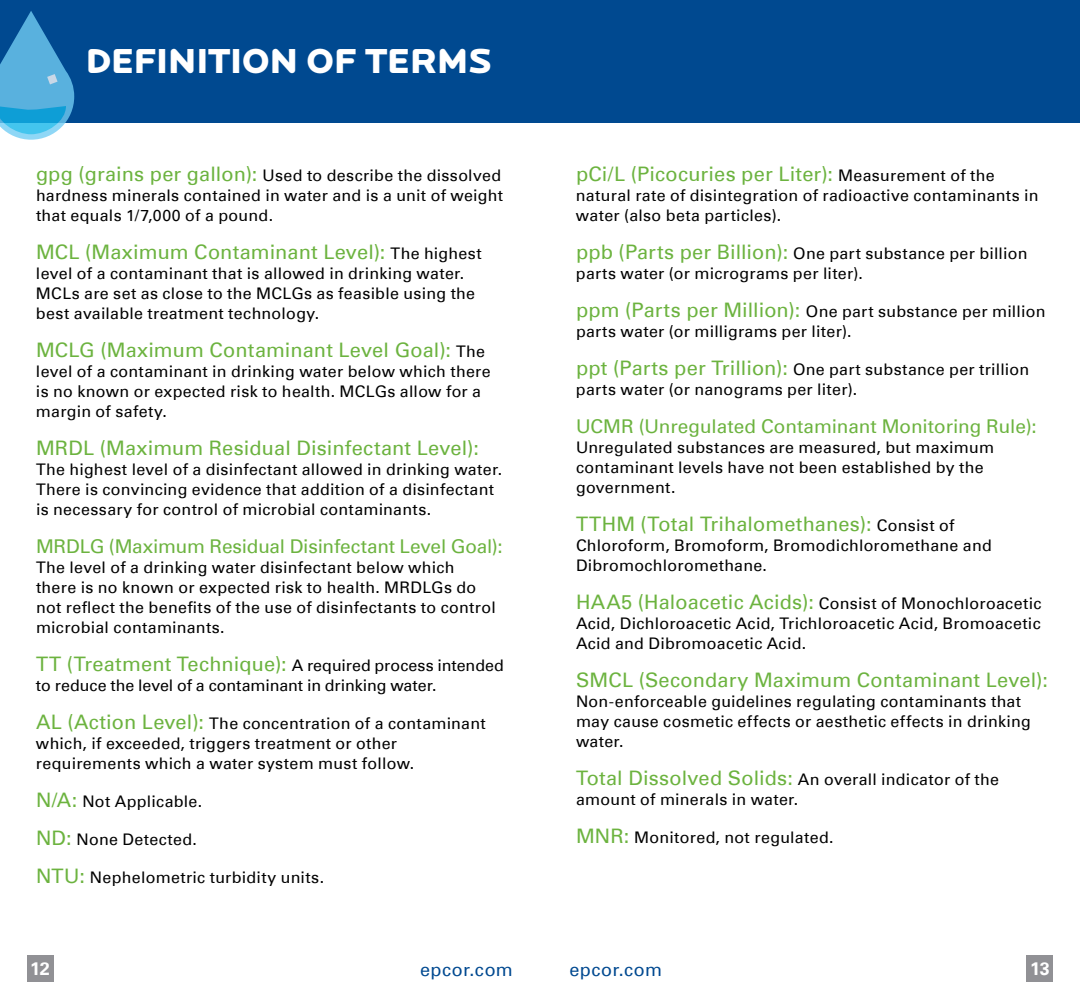
<style>
.page{position:relative;width:1080px;height:1008px;background:#fff}
.page>*{position:absolute;margin:0;border:0;box-sizing:border-box;transform-origin:0 0}
.t1{font:900 36px "Locator Display";letter-spacing:-.015em;color:#fff}
.t2{font:20px "Univers Com 55 Roman";letter-spacing:.005em;color:#6cb33f}
.t3{font:19px "Univers Com 55 Roman";letter-spacing:-.005em;color:#6cb33f}
.t4{font:18px "Univers Com 55 Roman";letter-spacing:.03em;color:#004990}
.t5{font:700 18px "Univers Com 65";color:#fff}
.t6{font:16px/20px "Univers Com 55 Roman";letter-spacing:.015em;color:#000}
.s1{font-size:20px;color:#6cb33f}
.s2{font-size:16px;color:#000}
</style>
<div class="page">
<div style="left:540px;top:0;width:540px;height:123px;background:#004990"></div>
<div style="left:27px;top:955px;width:26px;height:27px;background:#919195"></div>
<div style="left:0;top:0;width:540px;height:123px;background:#004990"></div>
<svg style="left:0;top:11px;width:74px;height:129px"></svg>
<div style="left:1027px;top:955px;width:26px;height:27px;background:#919195"></div>
<h1 class="t1" style="left:85px;top:39px;width:408px">DEFINITION OF TERMS</h1>
<p class="t6" style="left:36px;top:166px;width:469px"><span class="s1">gpg (grains per gallon):</span> Used to describe the dissolved hardness minerals contained in water and is a unit of weight that equals 1/7,000 of a pound.</p>
<p class="t2" style="left:36px;top:240px;width:447px">MCL (Maximum Contaminant Level): <span class="s2">The highest</span></p>
<p class="t6" style="left:36px;top:264px;width:441px">level of a contaminant that is allowed in drinking water.<br>MCLs are set as close to the MCLGs as feasible using the best available treatment technology.</p>
<p class="t2" style="left:36px;top:338px;width:451px">MCLG (Maximum Contaminant Level Goal): <span class="s2">The</span></p>
<p class="t6" style="left:36px;top:362px;width:456px">level of a contaminant in drinking water below which there is no known or expected risk to health. MCLGs allow for a margin of safety.</p>
<p class="t2" style="left:36px;top:436px;width:444px">MRDL (Maximum Residual Disinfectant Level):</p>
<p class="t6" style="left:36px;top:460px;width:468px">The highest level of a disinfectant allowed in drinking water.<br>There is convincing evidence that addition of a disinfectant is necessary for control of microbial contaminants.</p>
<p class="t3" style="left:36px;top:535px;width:468px">MRDLG (Maximum Residual Disinfectant Level Goal):</p>
<p class="t6" style="left:36px;top:558px;width:461px">The level of a drinking water disinfectant below which there is no known or expected risk to health. MRDLGs do not reflect the benefits of the use of disinfectants to control microbial contaminants.</p>
<p class="t6" style="left:36px;top:656px;width:469px"><span class="s1">TT (Treatment Technique):</span> A required process intended to reduce the level of a contaminant in drinking water.</p>
<p class="t6" style="left:36px;top:714px;width:451px"><span class="s1">AL (Action Level):</span> The concentration of a contaminant which, if exceeded, triggers treatment or other requirements which a water system must follow.</p>
<p class="t6" style="left:36px;top:792px;width:168px"><span class="s1">N/A:</span> Not Applicable.</p>
<p class="t6" style="left:36px;top:830px;width:163px"><span class="s1">ND:</span> None Detected.</p>
<p class="t6" style="left:36px;top:868px;width:290px"><span class="s1">NTU:</span> Nephelometric turbidity units.</p>
<p class="t5" style="left:30px;top:958px;width:21px">12</p>
<p class="t4" style="left:420px;top:959px;width:94px">epcor.com</p>
<p class="t2" style="left:576px;top:162px;width:420px">pCi/L (Picocuries per Liter): <span class="s2">Measurement of the</span></p>
<p class="t6" style="left:576px;top:186px;width:464px">natural rate of disintegration of radioactive contaminants in water (also beta particles).</p>
<p class="t6" style="left:576px;top:244px;width:453px"><span class="s1">ppb (Parts per Billion):</span> One part substance per billion parts water (or micrograms per liter).</p>
<p class="t6" style="left:576px;top:302px;width:471px"><span class="s1">ppm (Parts per Million):</span> One part substance per million parts water (or milligrams per liter).</p>
<p class="t6" style="left:576px;top:360px;width:455px"><span class="s1">ppt (Parts per Trillion):</span> One part substance per trillion parts water (or nanograms per liter).</p>
<p class="t3" style="left:576px;top:415px;width:462px">UCMR (Unregulated Contaminant Monitoring Rule):</p>
<p class="t6" style="left:576px;top:438px;width:420px">Unregulated substances are measured, but maximum contaminant levels have not been established by the government.</p>
<p class="t2" style="left:576px;top:512px;width:380px">TTHM (Total Trihalomethanes): <span class="s2">Consist of</span></p>
<p class="t6" style="left:576px;top:536px;width:417px">Chloroform, Bromoform, Bromodichloromethane and<br>Dibromochloromethane.</p>
<p class="t6" style="left:576px;top:594px;width:467px;text-align:justify"><span class="s1">HAA5 (Haloacetic Acids):</span> Consist of Monochloroacetic Acid, Dichloroacetic Acid, Trichloroacetic Acid, Bromoacetic Acid and Dibromoacetic Acid.</p>
<p class="t2" style="left:576px;top:668px;width:474px">SMCL (Secondary Maximum Contaminant Level):</p>
<p class="t6" style="left:576px;top:692px;width:456px">Non-enforceable guidelines regulating contaminants that may cause cosmetic effects or aesthetic effects in drinking water.</p>
<p class="t6" style="left:576px;top:770px;width:424px"><span class="s1">Total Dissolved Solids:</span> An overall indicator of the amount of minerals in water.</p>
<p class="t6" style="left:576px;top:828px;width:259px"><span class="s1">MNR:</span> Monitored, not regulated.</p>
<p class="t4" style="left:569px;top:959px;width:94px">epcor.com</p>
<p class="t5" style="left:1030px;top:958px;width:21px">13</p>
</div>
